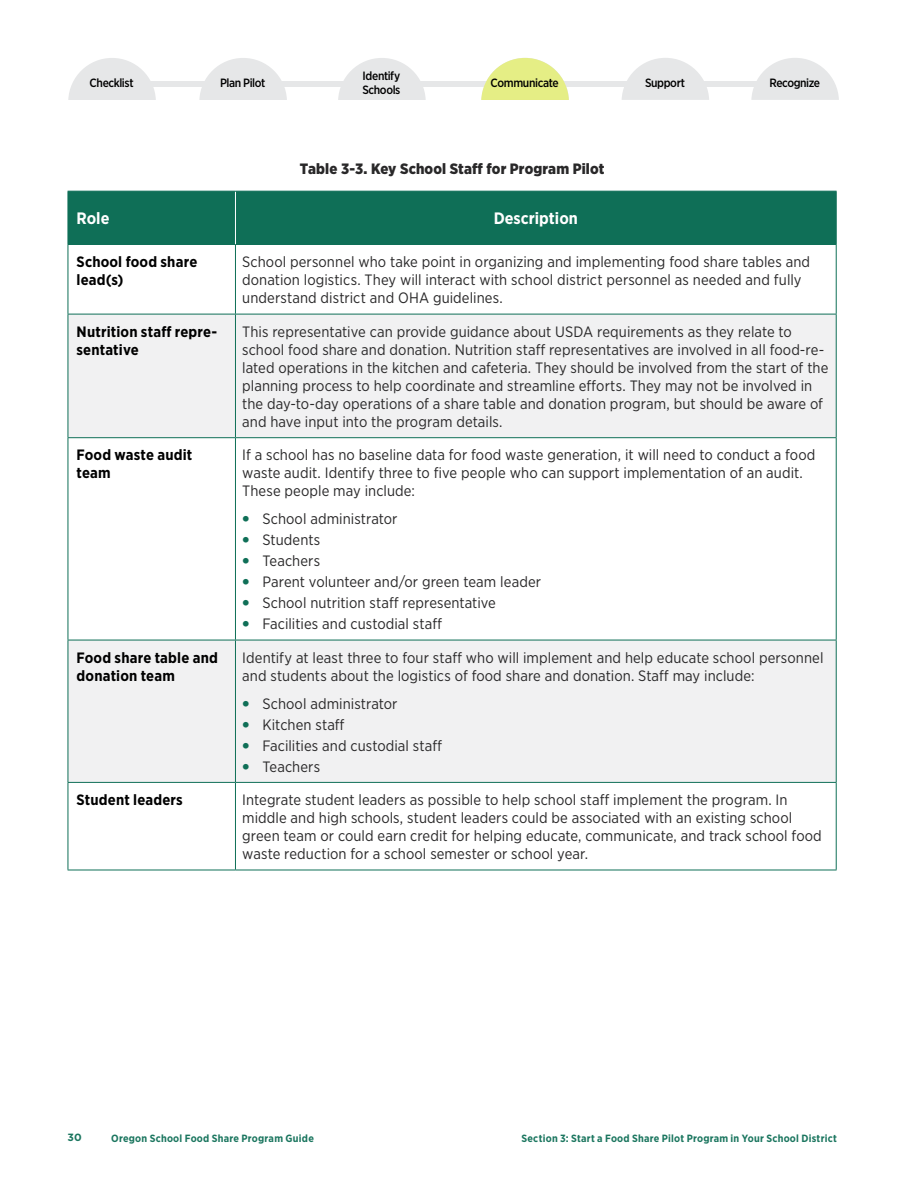
<style>
.page{position:relative;width:918px;height:1188px;background:#fff}
.page>*{position:absolute;margin:0;border:0;box-sizing:border-box;transform-origin:0 0}
.Table_Head1_center{font:700 16.5px "Gotham Narrow";color:#fff}
.Table_Head1{font:700 16.5px "Gotham Narrow";color:#fff}
.Table_body{font:15px/18px "Gotham Narrow";letter-spacing:.005em;color:#292829}
.Table_body-2{font:700 15px/18px "Gotham Narrow";letter-spacing:.01em;color:#000}
.Figure_title{font:900 15px "Gotham Narrow";letter-spacing:.01em;color:#292829}
.t1{font:500 12px/13.5px "Gotham Narrow";letter-spacing:-.035em;color:#000}
.t2{font:700 10.5px "Gotham Narrow";letter-spacing:.02em;color:#1b765f}
.t3{font:700 10.5px "Gotham";color:#1b765f}
.s1{font-family:"Gotham";font-weight:900;color:#0f6f57}
</style>
<div class="page">
<div style="left:82px;top:81px;width:748px;height:5px;background:#e6e7e8"></div>
<svg style="left:68px;top:58px;width:88px;height:42px"></svg>
<svg style="left:199px;top:58px;width:88px;height:42px"></svg>
<svg style="left:338px;top:58px;width:88px;height:42px"></svg>
<svg style="left:622px;top:58px;width:87px;height:42px"></svg>
<svg style="left:751px;top:58px;width:88px;height:42px"></svg>
<div style="left:69px;top:192px;width:767px;height:52px;background:#0f6f57"></div>
<svg style="left:69px;top:245px;width:767px;height:69px"></svg>
<div style="left:69px;top:315px;width:767px;height:122px;background:#f1f1f2"></div>
<svg style="left:69px;top:438px;width:767px;height:432px"></svg>
<hr style="left:235px;top:192px;width:1px;height:52px;background:#fff">
<hr style="left:68px;top:245px;width:1px;height:69px;background:#0f6f57">
<hr style="left:235px;top:245px;width:1px;height:69px;background:#0f6f57">
<hr style="left:836px;top:245px;width:1px;height:69px;background:#0f6f57">
<hr style="left:68px;top:314px;width:1px;height:123px;background:#0f6f57">
<hr style="left:68px;top:438px;width:1px;height:202px;background:#0f6f57">
<hr style="left:68px;top:640px;width:1px;height:142px;background:#0f6f57">
<hr style="left:68px;top:783px;width:1px;height:87px;background:#0f6f57">
<hr style="left:68px;top:314px;width:167px;height:1px;background:#0f6f57">
<hr style="left:235px;top:314px;width:602px;height:1px;background:#0f6f57">
<hr style="left:235px;top:314px;width:1px;height:123px;background:#0f6f57">
<hr style="left:836px;top:314px;width:1px;height:123px;background:#0f6f57">
<hr style="left:235px;top:438px;width:1px;height:202px;background:#0f6f57">
<hr style="left:836px;top:438px;width:1px;height:202px;background:#0f6f57">
<hr style="left:235px;top:640px;width:1px;height:142px;background:#0f6f57">
<hr style="left:836px;top:640px;width:1px;height:142px;background:#0f6f57">
<hr style="left:235px;top:783px;width:1px;height:87px;background:#0f6f57">
<hr style="left:836px;top:783px;width:1px;height:87px;background:#0f6f57">
<hr style="left:68px;top:437px;width:167px;height:1px;background:#0f6f57">
<hr style="left:235px;top:437px;width:602px;height:1px;background:#0f6f57">
<hr style="left:68px;top:640px;width:167px;height:1px;background:#0f6f57">
<hr style="left:235px;top:640px;width:602px;height:1px;background:#0f6f57">
<hr style="left:68px;top:782px;width:167px;height:1px;background:#0f6f57">
<hr style="left:235px;top:782px;width:602px;height:1px;background:#0f6f57">
<hr style="left:68px;top:870px;width:167px;height:1px;background:#0f6f57">
<hr style="left:235px;top:870px;width:602px;height:1px;background:#0f6f57">
<hr style="left:68px;top:191px;width:167px;height:1px;background:#0f6f57">
<hr style="left:68px;top:192px;width:1px;height:52px;background:#0f6f57">
<hr style="left:235px;top:191px;width:602px;height:1px;background:#0f6f57">
<hr style="left:836px;top:192px;width:1px;height:52px;background:#0f6f57">
<hr style="left:68px;top:244px;width:167px;height:1px;background:#0f6f57">
<hr style="left:235px;top:244px;width:602px;height:1px;background:#0f6f57">
<svg style="left:481px;top:58px;width:88px;height:42px"></svg>
<p class="t1" style="left:90px;top:76px;width:45px">Checklist</p>
<p class="t1" style="left:220px;top:76px;width:47px">Plan Pilot</p>
<p class="t1" style="left:362px;top:69px;width:40px">Identify<br>Schools</p>
<p class="t1" style="left:645px;top:76px;width:41px">Support</p>
<p class="t1" style="left:769px;top:76px;width:52px">Recognize</p>
<p class="t1" style="left:491px;top:76px;width:69px">Communicate</p>
<p class="Figure_title" style="left:300px;top:159px;width:306px">Table 3-3. Key School Staff for Program Pilot</p>
<p class="Table_Head1" style="left:77px;top:208px;width:34px">Role</p>
<p class="Table_Head1_center" style="left:494px;top:208px;width:86px">Description</p>
<p class="Table_body-2" style="left:77px;top:253px;width:122px">School food share lead(s)</p>
<p class="Table_body" style="left:242px;top:253px;width:569px">School personnel who take point in organizing and implementing food share tables and donation logistics. They will interact with school district personnel as needed and fully understand district and OHA guidelines.</p>
<p class="Table_body-2" style="left:77px;top:322px;width:142px">Nutrition staff repre&shy;sentative</p>
<p class="Table_body" style="left:242px;top:322px;width:588px">This representative can provide guidance about USDA requirements as they relate to school food share and donation. Nutrition staff representatives are involved in all food-re&shy;lated operations in the kitchen and cafeteria. They should be involved from the start of the planning process to help coordinate and streamline efforts. They may not be involved in the day-to-day operations of a share table and donation program, but should be aware of and have input into the program details.</p>
<p class="Table_body-2" style="left:77px;top:446px;width:117px">Food waste audit team</p>
<p class="Table_body" style="left:242px;top:446px;width:575px">If a school has no baseline data for food waste generation, it will need to conduct a food waste audit. Identify three to five people who can support implementation of an audit.<br>These people may include:</p>
<p class="Table_body" style="left:242px;top:510px;width:157px"><span class="s1">•</span> School administrator</p>
<p class="Table_body" style="left:242px;top:531px;width:80px"><span class="s1">•</span> Students</p>
<p class="Table_body" style="left:242px;top:552px;width:79px"><span class="s1">•</span> Teachers</p>
<p class="Table_body" style="left:242px;top:573px;width:300px"><span class="s1">•</span> Parent volunteer and/or green team leader</p>
<p class="Table_body" style="left:242px;top:594px;width:255px"><span class="s1">•</span> School nutrition staff representative</p>
<p class="Table_body" style="left:242px;top:615px;width:201px"><span class="s1">•</span> Facilities and custodial staff</p>
<p class="Table_body-2" style="left:77px;top:648px;width:143px">Food share table and donation team</p>
<p class="Table_body" style="left:242px;top:648px;width:583px">Identify at least three to four staff who will implement and help educate school personnel and students about the logistics of food share and donation. Staff may include:</p>
<p class="Table_body" style="left:242px;top:694px;width:157px"><span class="s1">•</span> School administrator</p>
<p class="Table_body" style="left:242px;top:715px;width:104px"><span class="s1">•</span> Kitchen staff</p>
<p class="Table_body" style="left:242px;top:736px;width:201px"><span class="s1">•</span> Facilities and custodial staff</p>
<p class="Table_body" style="left:242px;top:757px;width:79px"><span class="s1">•</span> Teachers</p>
<p class="Table_body-2" style="left:77px;top:791px;width:108px">Student leaders</p>
<p class="Table_body" style="left:242px;top:791px;width:581px">Integrate student leaders as possible to help school staff implement the program. In middle and high schools, student leaders could be associated with an existing school green team or could earn credit for helping educate, communicate, and track school food waste reduction for a school semester or school year.</p>
<p class="t3" style="left:68px;top:1130px;width:16px">30</p>
<p class="t2" style="left:111px;top:1131px;width:204px">Oregon School Food Share Program Guide</p>
<p class="t2" style="left:521px;top:1131px;width:317px">Section 3: Start a Food Share Pilot Program in Your School District</p>
</div>
